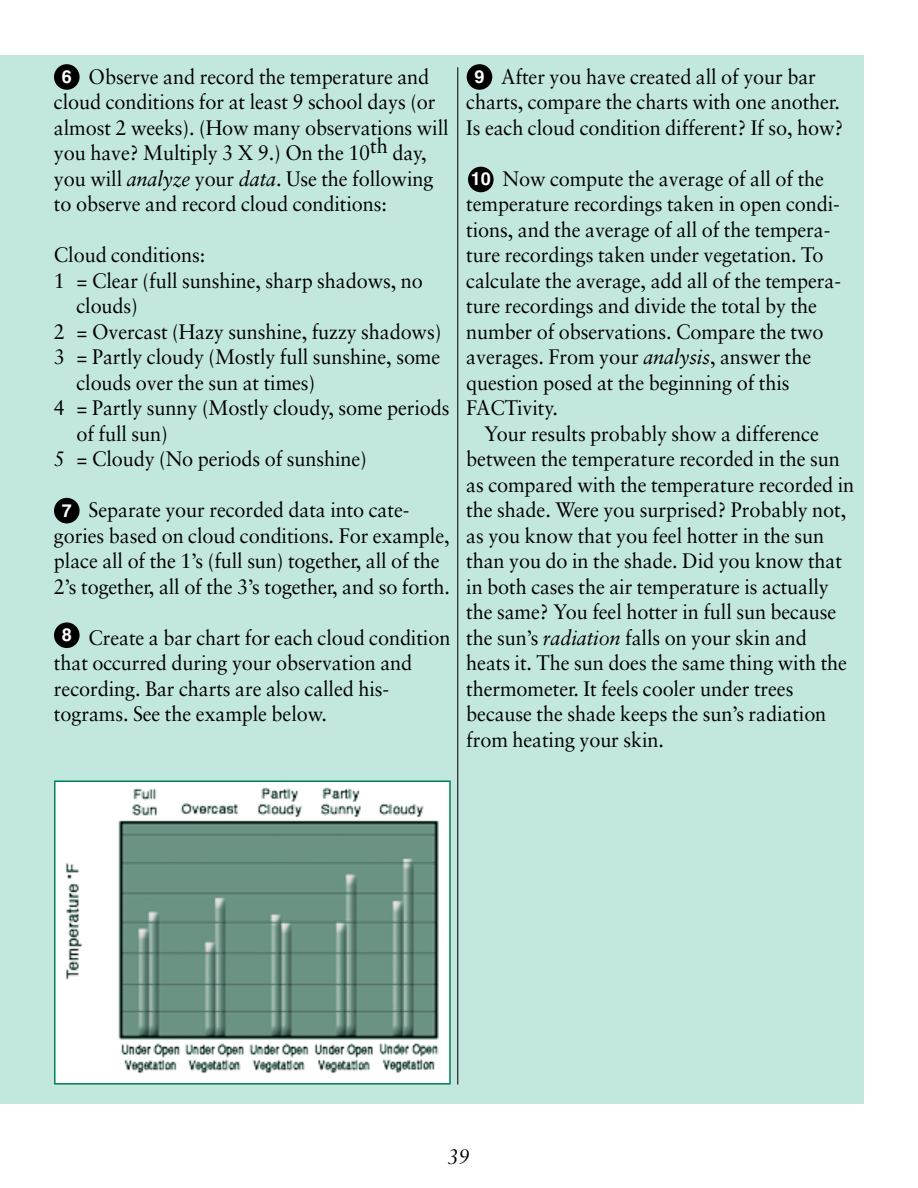
<style>
.page{position:relative;width:918px;height:1188px;background:#fff}
.page>*{position:absolute;margin:0;border:0;box-sizing:border-box;transform-origin:0 0}
.t1{font:21px/25.5px "Sabon";letter-spacing:-.005em;color:#000;scale:.95 1}
.t2{font:italic 21px "Sabon";color:#000;scale:.95 1}
.t3{font:700 18px "Helvetica";color:#fff}
.s1{font-style:italic}
</style>
<div class="page">
<div style="left:0;top:56px;width:864px;height:1048px;background:#c2e7de"></div>
<img style="left:57px;top:783px;width:391px;height:299px">
<div style="left:54px;top:780px;width:397px;height:305px;border:2px solid #008153"></div>
<hr style="left:458px;top:67px;width:1px;height:1018px;background:#000">
<div style="left:54px;top:64px;width:26px;height:26px;background:#000;border-radius:50%"></div>
<div style="left:54px;top:498px;width:26px;height:25px;background:#000;border-radius:50%"></div>
<div style="left:54px;top:622px;width:26px;height:26px;background:#000;border-radius:50%"></div>
<div style="left:468px;top:167px;width:26px;height:25px;background:#000;border-radius:50%"></div>
<div style="left:467px;top:64px;width:25px;height:26px;background:#000;border-radius:50%"></div>
<p class="t1" style="left:54px;top:65px;width:417px;text-indent:35px">Observe and record the temperature and cloud conditions for at least 9 school days (or almost 2 weeks). (How many observations will you have? Multiply 3 X 9.) On the 10th day, you will <span class="s1">analyze</span> your <span class="s1">data</span>. Use the following to observe and record cloud conditions:</p>
<p class="t1" style="left:54px;top:244px;width:161px">Cloud conditions:</p>
<p class="t1" style="left:54px;top:269px;width:390px">1 = Clear (full sunshine, sharp shadows, no</p>
<p class="t1" style="left:76px;top:295px;width:66px">clouds)</p>
<p class="t1" style="left:54px;top:320px;width:409px">2 = Overcast (Hazy sunshine, fuzzy shadows)</p>
<p class="t1" style="left:54px;top:346px;width:408px">3 = Partly cloudy (Mostly full sunshine, some</p>
<p class="t1" style="left:76px;top:371px;width:253px">clouds over the sun at times)</p>
<p class="t1" style="left:54px;top:397px;width:418px">4 = Partly sunny (Mostly cloudy, some periods</p>
<p class="t1" style="left:76px;top:422px;width:98px">of full sun)</p>
<p class="t1" style="left:54px;top:448px;width:331px">5 = Cloudy (No periods of sunshine)</p>
<p class="t1" style="left:54px;top:499px;width:419px;text-align:center">Separate your recorded data into cate-<br>gories based on cloud conditions. For example, place all of the 1’s (full sun) together, all of the 2’s together, all of the 3’s together, and so forth.</p>
<p class="t1" style="left:54px;top:626px;width:419px;text-indent:35px">Create a bar chart for each cloud condition that occurred during your observation and recording. Bar charts are also called his&shy;tograms. See the example below.</p>
<p class="t3" style="left:62px;top:70px;width:12px">6</p>
<p class="t3" style="left:62px;top:504px;width:12px">7</p>
<p class="t3" style="left:62px;top:628px;width:12px">8</p>
<p class="t1" style="left:466px;top:65px;width:398px;text-align:center">After you have created all of your bar<br>charts, compare the charts with one another.<br>Is each cloud condition different? If so, how?</p>
<p class="t1" style="left:466px;top:167px;width:396px;text-indent:36px">Now compute the average of all of the temperature recordings taken in open condi&shy;tions, and the average of all of the tempera&shy;ture recordings taken under vegetation. To calculate the average, add all of the tempera&shy;ture recordings and divide the total by the number of observations. Compare the two averages. From your <span class="s1">analysis</span>, answer the question posed at the beginning of this FACTivity.</p>
<p class="t1" style="left:466px;top:422px;width:410px;text-indent:18px">Your results probably show a difference between the temperature recorded in the sun as compared with the temperature recorded in the shade. Were you surprised? Probably not, as you know that you feel hotter in the sun than you do in the shade. Did you know that in both cases the air temperature is actually the same? You feel hotter in full sun because the sun’s <span class="s1">radiation</span> falls on your skin and heats it. The sun does the same thing with the thermometer. It feels cooler under trees because the shade keeps the sun’s radiation from heating your skin.</p>
<p class="t3" style="left:474px;top:70px;width:12px">9</p>
<p class="t3" style="left:471px;top:172px;width:22px">10</p>
<p class="t2" style="left:448px;top:1147px;width:25px">39</p>
</div>
